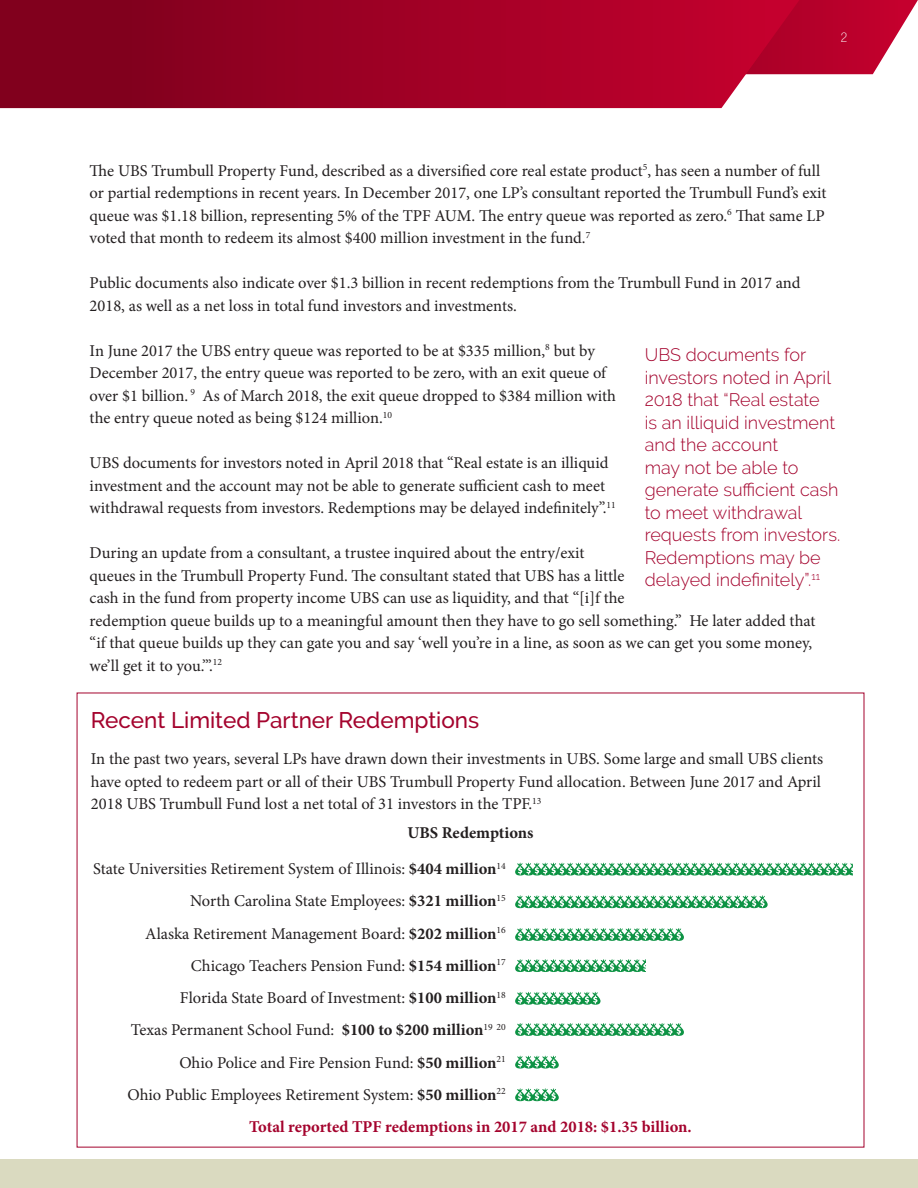
<style>
.page{position:relative;width:918px;height:1188px;background:#fff}
.page>*{position:absolute;margin:0;border:0;box-sizing:border-box;transform-origin:0 0}
.head2{font:500 22.5px "Raleway";color:#a4032d}
.quote{font:300 18px/22.5px "Raleway";color:#a4032d}
.t1{font:16.5px/22.5px "Minion Pro";color:#231f20}
.t2{font:700 16.5px "Minion Pro";color:#a4032d}
.t3{font:700 16.5px "Minion Pro";letter-spacing:-.005em;color:#231f20}
.t4{font:100 condensed 13.5px "Helvetica Neue LT Std";color:#fff}
.s1{font-weight:700}
</style>
<div class="page">
<div style="left:0;top:1160px;width:918px;height:28px;background:#dadac0"></div>
<svg style="left:800px;top:0;width:118px;height:74px"></svg>
<svg style="left:0;top:0;width:800px;height:108px;background:#a0062a"></svg>
<svg style="left:515px;top:928px;width:169px;height:13px"></svg>
<svg style="left:515px;top:959px;width:131px;height:13px"></svg>
<svg style="left:515px;top:992px;width:86px;height:13px"></svg>
<svg style="left:515px;top:895px;width:253px;height:13px"></svg>
<svg style="left:515px;top:1023px;width:169px;height:13px"></svg>
<svg style="left:515px;top:1056px;width:44px;height:13px"></svg>
<svg style="left:515px;top:1088px;width:44px;height:13px"></svg>
<svg style="left:515px;top:863px;width:338px;height:13px"></svg>
<p class="t4" style="left:841px;top:29px;width:8px">2</p>
<p class="t1" style="left:90px;top:159px;width:738px">The UBS Trumbull Property Fund, described as a diversified core real estate product<sup>5</sup>, has seen a number of full or partial redemptions in recent years. In December 2017, one LP’s consultant reported the Trumbull Fund’s exit queue was $1.18 billion, representing 5% of the TPF AUM. The entry queue was reported as zero.<sup>6</sup> That same LP voted that month to redeem its almost $400 million investment in the fund.<sup>7</sup></p>
<p class="t1" style="left:90px;top:272px;width:712px">Public documents also indicate over $1.3 billion in recent redemptions from the Trumbull Fund in 2017 and<br>2018, as well as a net loss in total fund investors and investments.</p>
<p class="t1" style="left:90px;top:339px;width:528px">In June 2017 the UBS entry queue was reported to be at $335 million,<sup>8</sup> but by December 2017, the entry queue was reported to be zero, with an exit queue of over $1 billion. <sup>9</sup> As of March 2018, the exit queue dropped to $384 million with the entry queue noted as being $124 million.<sup>10</sup></p>
<p class="t1" style="left:90px;top:452px;width:528px">UBS documents for investors noted in April 2018 that “Real estate is an illiquid investment and the account may not be able to generate sufficient cash to meet withdrawal requests from investors. Redemptions may be delayed indefinitely”.<sup>11</sup></p>
<p class="t1" style="left:90px;top:542px;width:727px">During an update from a consultant, a trustee inquired about the entry/exit<br>queues in the Trumbull Property Fund. The consultant stated that UBS has a little<br>cash in the fund from property income UBS can use as liquidity, and that “[i]f the<br>redemption queue builds up to a meaningful amount then they have to go sell something.” He later added that “if that queue builds up they can gate you and say ‘well you’re in a line, as soon as we can get you some money, we’ll get it to you.’”.<sup>12</sup></p>
<p class="quote" style="left:645px;top:344px;width:197px">UBS documents for investors noted in April<br>2018 that “Real estate<br>is an illiquid investment and the account<br>may not be able to generate sufficient cash to meet withdrawal requests from investors.<br>Redemptions may be delayed indefinitely”.<sup>11</sup></p>
<p class="head2" style="left:91px;top:707px;width:390px">Recent Limited Partner Redemptions</p>
<p class="t1" style="left:91px;top:748px;width:734px">In the past two years, several LPs have drawn down their investments in UBS. Some large and small UBS clients have opted to redeem part or all of their UBS Trumbull Property Fund allocation. Between June 2017 and April<br>2018 UBS Trumbull Fund lost a net total of 31 investors in the TPF.<sup>13</sup></p>
<p class="t3" style="left:407px;top:821px;width:128px">UBS Redemptions</p>
<p class="t1" style="left:93px;top:858px;width:414px">State Universities Retirement System of Illinois: <span class="s1">$404 million</span><sup>14</sup></p>
<p class="t1" style="left:190px;top:890px;width:317px">North Carolina State Employees: <span class="s1">$321 million</span><sup>15</sup></p>
<p class="t1" style="left:145px;top:922px;width:362px">Alaska Retirement Management Board: <span class="s1">$202 million</span><sup>16</sup></p>
<p class="t1" style="left:191px;top:954px;width:316px">Chicago Teachers Pension Fund: <span class="s1">$154 million</span><sup>17</sup></p>
<p class="t1" style="left:180px;top:987px;width:327px">Florida State Board of Investment: <span class="s1">$100 million</span><sup>18</sup></p>
<p class="t1" style="left:131px;top:1019px;width:377px">Texas Permanent School Fund: <span class="s1">$100 to $200 million</span><sup>19</sup> <sup>20</sup></p>
<p class="t1" style="left:179px;top:1051px;width:328px">Ohio Police and Fire Pension Fund: <span class="s1">$50 million</span><sup>21</sup></p>
<p class="t1" style="left:127px;top:1083px;width:380px">Ohio Public Employees Retirement System: <span class="s1">$50 million</span><sup>22</sup></p>
<p class="t2" style="left:249px;top:1115px;width:444px">Total reported TPF redemptions in 2017 and 2018: $1.35 billion.</p>
</div>
